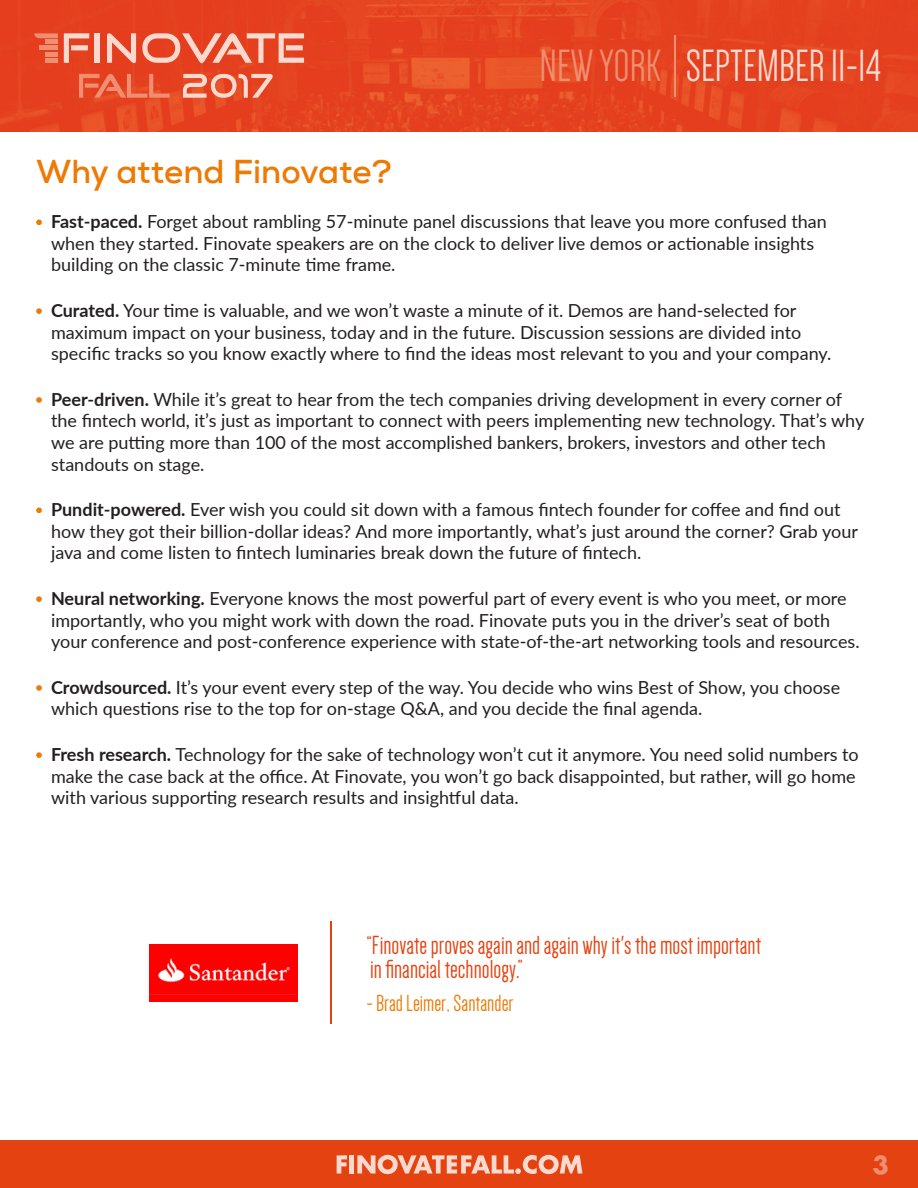
<style>
.page{position:relative;width:918px;height:1188px;background:#fff}
.page>*{position:absolute;margin:0;border:0;box-sizing:border-box;transform-origin:0 0}
.t1{font:46.5px "Dense";color:#fadacf}
.t2{font:700 33px "Nexa";color:#ee7a04}
.t3{font:27px/24px "Dense";color:#e44311}
.t4{font:24px "Dense";color:#ee7a04}
.t5{font:700 24px "Futura Std";color:#ef8e70}
.t6{font:18px/21.6px "Lato";color:#231f20}
.s1{color:#ef8e70}
.s2{font-family:"Arial";font-size:16.5px;color:#ee7a04}
.s3{font-weight:700}
</style>
<div class="page">
<div style="left:0;top:1140px;width:918px;height:48px;background:#e44311"></div>
<svg style="left:337px;top:1155px;width:10px;height:19px"></svg>
<hr style="left:350px;top:1155px;width:4px;height:19px;background:#fadacf">
<svg style="left:357px;top:1155px;width:225px;height:19px"></svg>
<img style="left:0;top:0;width:918px;height:131px">
<hr style="left:674px;top:35px;width:2px;height:61px;background:#ef8e70">
<svg style="left:64px;top:33px;width:25px;height:30px"></svg>
<div style="left:95px;top:33px;width:5px;height:30px;background:#fadacf"></div>
<svg style="left:107px;top:33px;width:29px;height:30px"></svg>
<svg style="left:142px;top:33px;width:162px;height:30px"></svg>
<div style="left:40px;top:45px;width:18px;height:5px;background:#ef8e70"></div>
<div style="left:45px;top:39px;width:13px;height:5px;background:#ef8e70"></div>
<hr style="left:45px;top:52px;width:13px;height:4px;background:#ef8e70">
<div style="left:45px;top:58px;width:13px;height:5px;background:#ef8e70"></div>
<svg style="left:34px;top:33px;width:24px;height:5px"></svg>
<svg style="left:79px;top:74px;width:91px;height:24px"></svg>
<svg style="left:183px;top:74px;width:90px;height:24px"></svg>
<hr style="left:330px;top:922px;width:1px;height:102px;background:#e44311">
<img style="left:149px;top:944px;width:149px;height:58px">
<svg style="left:36px;top:219px;width:6px;height:7px"></svg>
<svg style="left:36px;top:308px;width:6px;height:6px"></svg>
<svg style="left:36px;top:397px;width:6px;height:6px"></svg>
<svg style="left:36px;top:507px;width:6px;height:7px"></svg>
<svg style="left:36px;top:596px;width:6px;height:6px"></svg>
<svg style="left:36px;top:685px;width:6px;height:6px"></svg>
<svg style="left:36px;top:752px;width:6px;height:6px"></svg>
<h1 class="t1" style="left:540px;top:43px;width:343px"><span class="s1">NEW YORK</span> SEPTEMBER 11-14</h1>
<h2 class="t2" style="left:36px;top:150px;width:357px">Why attend Finovate?</h2>
<p class="t6" style="left:51px;top:210px;width:777px;text-indent:-15px"><span class="s2">•</span> <span class="s3">Fast-paced.</span> Forget about rambling 57-minute panel discussions that leave you more confused than when they started. Finovate speakers are on the clock to deliver live demos or actionable insights building on the classic 7-minute time frame.</p>
<p class="t6" style="left:51px;top:299px;width:782px;text-indent:-15px"><span class="s2">•</span> <span class="s3">Curated.</span> Your time is valuable, and we won’t waste a minute of it. Demos are hand-selected for maximum impact on your business, today and in the future. Discussion sessions are divided into specific tracks so you know exactly where to find the ideas most relevant to you and your company.</p>
<p class="t6" style="left:51px;top:388px;width:815px;text-indent:-15px"><span class="s2">•</span> <span class="s3">Peer-driven.</span> While it’s great to hear from the tech companies driving development in every corner of the fintech world, it’s just as important to connect with peers implementing new technology. That’s why we are putting more than 100 of the most accomplished bankers, brokers, investors and other tech standouts on stage.</p>
<p class="t6" style="left:51px;top:498px;width:808px;text-indent:-15px"><span class="s2">•</span> <span class="s3">Pundit-powered.</span> Ever wish you could sit down with a famous fintech founder for coffee and find out how they got their billion-dollar ideas? And more importantly, what’s just around the corner? Grab your java and come listen to fintech luminaries break down the future of fintech.</p>
<p class="t6" style="left:51px;top:587px;width:810px;text-indent:-15px"><span class="s2">•</span> <span class="s3">Neural networking.</span> Everyone knows the most powerful part of every event is who you meet, or more importantly, who you might work with down the road. Finovate puts you in the driver’s seat of both your conference and post-conference experience with state-of-the-art networking tools and resources.</p>
<p class="t6" style="left:51px;top:676px;width:791px;text-indent:-15px"><span class="s2">•</span> <span class="s3">Crowdsourced.</span> It’s your event every step of the way. You decide who wins Best of Show, you choose which questions rise to the top for on-stage Q&amp;A, and you decide the final agenda.</p>
<p class="t6" style="left:51px;top:743px;width:809px;text-indent:-15px"><span class="s2">•</span> <span class="s3">Fresh research.</span> Technology for the sake of technology won’t cut it anymore. You need solid numbers to make the case back at the office. At Finovate, you won’t go back disappointed, but rather, will go home with various supporting research results and insightful data.</p>
<h3 class="t3" style="left:366px;top:933px;width:396px">“Finovate proves again and again why it's the most important in financial technology.”</h3>
<h3 class="t4" style="left:366px;top:991px;width:148px">- Brad Leimer, Santander</h3>
<h3 class="t5" style="left:873px;top:1149px;width:18px">3</h3>
</div>
